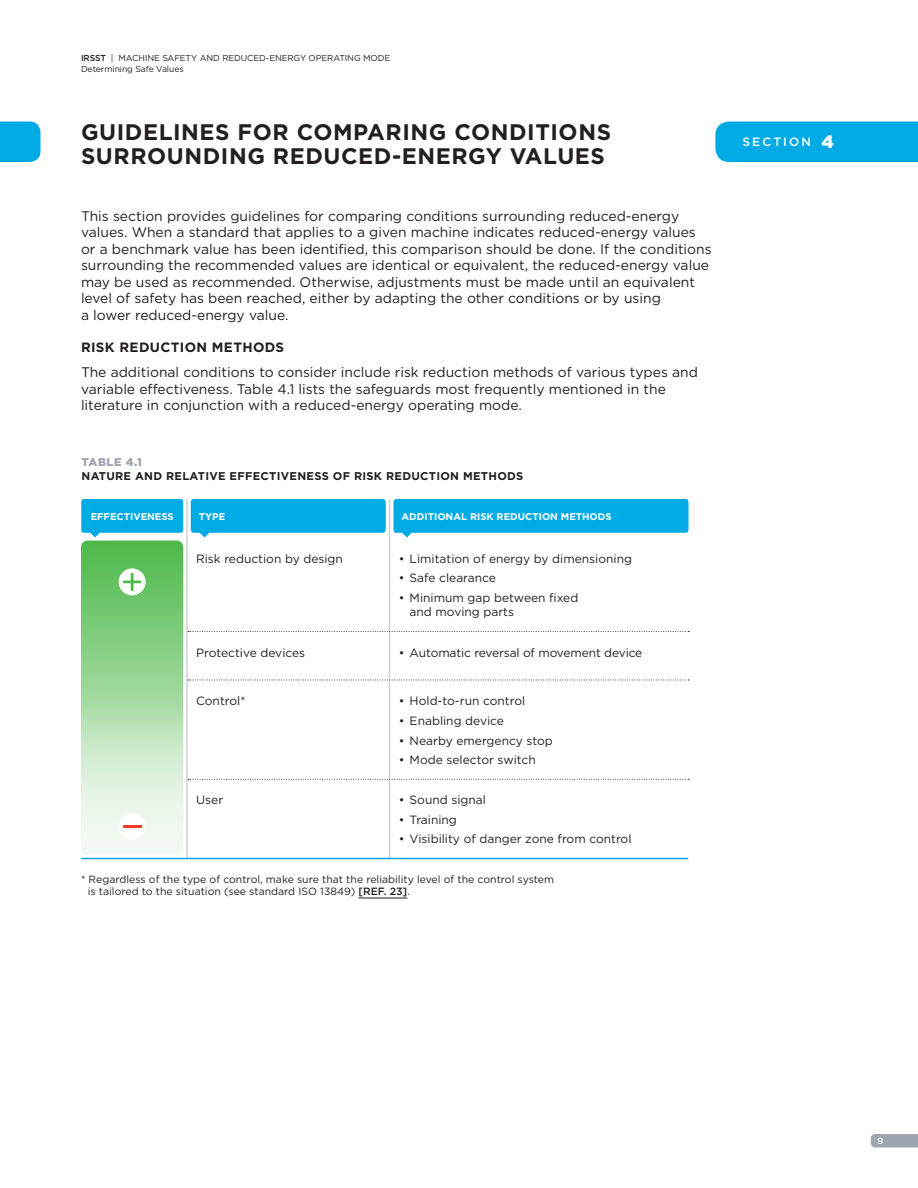
<style>
.page{position:relative;width:918px;height:1188px;background:#fff}
.page>*{position:absolute;margin:0;border:0;box-sizing:border-box;transform-origin:0 0}
.t1{font:700 22.5px/24px "Gotham HTF";letter-spacing:.025em;color:#231f20}
.t2{font:13.8px/16.5px "Gotham HTF";color:#231f20}
.t3{font:700 13.5px "Gotham HTF";letter-spacing:.025em;color:#231f20}
.t4{font:12px/14.2px "Gotham HTF";color:#231f20}
.t5{font:500 12px "Gotham HTF";letter-spacing:.175em;color:#fff}
.t6{font:700 11.25px "Gotham HTF";letter-spacing:.025em;color:#231f20}
.t7{font:900 11.25px "Gotham HTF";letter-spacing:.05em;color:#9ea5b0}
.t8{font:10.5px/12px "Gotham HTF";color:#231f20}
.t9{font:700 9.75px "Gotham HTF";color:#fff}
.t10{font:500 9px "Gotham HTF";color:#fff}
.t11{font:8.7px/10.5px "Gotham HTF";letter-spacing:-.01em;color:#231f20}
.s1{font-weight:500}
.s2{font-weight:900;font-size:18px}
</style>
<div class="page">
<svg style="left:871px;top:1134px;width:47px;height:14px"></svg>
<svg style="left:81px;top:541px;width:102px;height:314px;background:#79c976"></svg>
<div style="left:81px;top:701px;width:102px;height:154px;background:linear-gradient(to bottom,#b0dfae,#fffeff);border-radius:7px"></div>
<div style="left:81px;top:499px;width:102px;height:34px;background:#00abe5;border-radius:3px"></div>
<div style="left:191px;top:499px;width:195px;height:34px;background:#00abe5;border-radius:3px"></div>
<svg style="left:200px;top:533px;width:9px;height:5px"></svg>
<svg style="left:90px;top:532px;width:10px;height:6px"></svg>
<hr style="left:389px;top:500px;width:1px;height:358px;background:#d1d2d4">
<hr style="left:186px;top:500px;width:2px;height:358px;background:#d1d2d4">
<hr style="left:359px;top:898px;width:48px;height:1px;background:#231f20">
<svg style="left:393px;top:499px;width:295px;height:39px;background:#22b6e8"></svg>
<svg style="left:188px;top:631px;width:501px;height:1px"></svg>
<svg style="left:188px;top:680px;width:501px;height:1px"></svg>
<svg style="left:188px;top:779px;width:501px;height:1px"></svg>
<hr style="left:82px;top:858px;width:606px;height:1px;background:#00abe5">
<div style="left:119px;top:568px;width:27px;height:27px;background:#fff;border-radius:50%"></div>
<svg style="left:123px;top:573px;width:18px;height:18px"></svg>
<div style="left:119px;top:813px;width:27px;height:27px;background:#fff;border-radius:50%"></div>
<hr style="left:123px;top:825px;width:18px;height:3px;background:#ef3e22">
<div style="left:715px;top:122px;width:203px;height:40px;background:#00abe5"></div>
<div style="left:0;top:122px;width:40px;height:40px;background:#00abe5"></div>
<p class="t11" style="left:81px;top:53px;width:311px"><span class="s1">IRSST</span> | MACHINE SAFETY AND REDUCED-ENERGY OPERATING MODE<br>Determining Safe Values</p>
<h1 class="t1" style="left:81px;top:120px;width:532px">GUIDELINES FOR COMPARING CONDITIONS<br>SURROUNDING REDUCED-ENERGY VALUES</h1>
<p class="t2" style="left:81px;top:207px;width:632px">This section provides guidelines for comparing conditions surrounding reduced-energy values. When a standard that applies to a given machine indicates reduced-energy values or a benchmark value has been identified, this comparison should be done. If the conditions surrounding the recommended values are identical or equivalent, the reduced-energy value may be used as recommended. Otherwise, adjustments must be made until an equivalent level of safety has been reached, either by adapting the other conditions or by using<br>a lower reduced-energy value.</p>
<p class="t3" style="left:81px;top:340px;width:205px">RISK REDUCTION METHODS</p>
<p class="t2" style="left:81px;top:364px;width:618px">The additional conditions to consider include risk reduction methods of various types and variable effectiveness. Table 4.1 lists the safeguards most frequently mentioned in the literature in conjunction with a reduced-energy operating mode.</p>
<p class="t7" style="left:82px;top:456px;width:62px">TABLE 4.1</p>
<p class="t6" style="left:82px;top:469px;width:443px">NATURE AND RELATIVE EFFECTIVENESS OF RISK REDUCTION METHODS</p>
<p class="t9" style="left:91px;top:511px;width:85px">EFFECTIVENESS</p>
<p class="t9" style="left:199px;top:511px;width:28px">TYPE</p>
<p class="t4" style="left:196px;top:551px;width:148px">Risk reduction by design</p>
<p class="t4" style="left:196px;top:645px;width:111px">Protective devices</p>
<p class="t4" style="left:196px;top:694px;width:51px">Control*</p>
<p class="t4" style="left:196px;top:793px;width:29px">User</p>
<p class="t9" style="left:402px;top:511px;width:212px">ADDITIONAL RISK REDUCTION METHODS</p>
<p class="t4" style="left:399px;top:551px;width:235px">• Limitation of energy by dimensioning</p>
<p class="t4" style="left:399px;top:571px;width:99px">• Safe clearance</p>
<p class="t4" style="left:410px;top:590px;width:170px;text-indent:-11px">• Minimum gap between fixed and moving parts</p>
<p class="t4" style="left:399px;top:645px;width:245px">• Automatic reversal of movement device</p>
<p class="t4" style="left:399px;top:694px;width:128px">• Hold-to-run control</p>
<p class="t4" style="left:399px;top:713px;width:107px">• Enabling device</p>
<p class="t4" style="left:399px;top:733px;width:155px">• Nearby emergency stop</p>
<p class="t4" style="left:399px;top:753px;width:138px">• Mode selector switch</p>
<p class="t4" style="left:399px;top:793px;width:89px">• Sound signal</p>
<p class="t4" style="left:399px;top:812px;width:60px">• Training</p>
<p class="t4" style="left:399px;top:832px;width:234px">• Visibility of danger zone from control</p>
<p class="t8" style="left:88px;top:873px;width:468px;text-indent:-7px">* Regardless of the type of control, make sure that the reliability level of the control system is tailored to the situation (see standard ISO 13849) <span class="s1">[REF. 23]</span>.</p>
<p class="t5" style="left:742px;top:135px;width:93px">SECTION <span class="s2">4</span></p>
<p class="t10" style="left:878px;top:1136px;width:7px">9</p>
</div>
